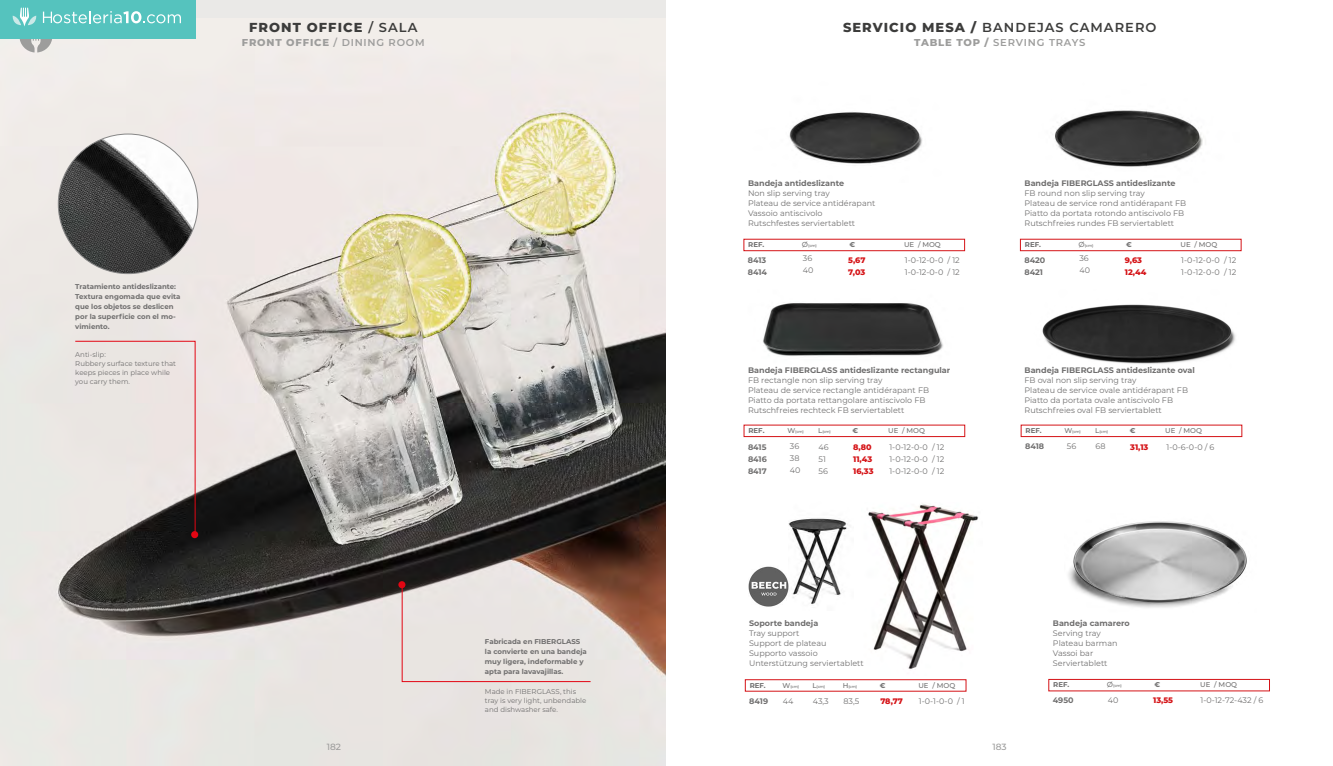
<style>
.page{position:relative;width:1333px;height:766px;background:#fff}
.page>*{position:absolute;margin:0;border:0;box-sizing:border-box;transform-origin:0 0}
.t1{font:600 13px "Montserrat";letter-spacing:.08em;color:#3c3c3b}
.t2{font:800 13px "Montserrat";letter-spacing:.08em;color:#3c3c3b}
.t3{font:800 10px "Montserrat";letter-spacing:.08em;color:#9d9d9c}
.t4{font:600 10px "Montserrat";letter-spacing:.08em;color:#9d9d9c}
.t5{font:500 9px "Montserrat";color:#9d9d9c}
.t6{font:9px "Montserrat";color:#706f6f}
.t7{font:8px/10px "Montserrat";color:#706f6f}
.t8{font:700 8px/12px "Montserrat";color:#706f6f}
.t9{font:800 8px/12px "Montserrat";color:#d51317}
.t10{font:700 7px/10px "Montserrat";color:#706f6f}
.t11{font:7px/9px "Montserrat";color:#706f6f}
.t12{font:500 7px "Montserrat";color:#706f6f}
.t13{font:500 4px "Montserrat";letter-spacing:-.05em;color:#706f6f}
.s1{font-weight:600}
.s2{font-weight:800}
.s3{font-size:7px}
</style>
<div class="page">
<img style="left:0;top:19px;width:665px;height:746px">
<svg style="left:75px;top:340px;width:121px;height:196px;background:#dcd3d1"></svg>
<div style="left:191px;top:531px;width:7px;height:7px;background:#e30613;border-radius:50%"></div>
<div style="left:398px;top:581px;width:7px;height:7px;background:#e30613;border-radius:50%"></div>
<div style="left:401px;top:583px;width:190px;height:99px;background:#e9e5e1"></div>
<img style="left:58px;top:134px;width:140px;height:139px;border-radius:70px">
<img style="left:1068px;top:521px;width:179px;height:87px">
<img style="left:868px;top:503px;width:111px;height:166px">
<img style="left:789px;top:112px;width:133px;height:52px">
<img style="left:763px;top:303px;width:180px;height:53px">
<img style="left:1055px;top:110px;width:148px;height:57px">
<img style="left:1042px;top:304px;width:194px;height:60px">
<div style="left:1048px;top:679px;width:221px;height:12px;border:1px solid #d51317"></div>
<div style="left:743px;top:239px;width:221px;height:12px;border:1px solid #d51317"></div>
<div style="left:1020px;top:239px;width:221px;height:12px;border:1px solid #d51317"></div>
<div style="left:745px;top:679px;width:221px;height:12px;border:1px solid #d51317"></div>
<img style="left:748px;top:566px;width:40px;height:41px">
<img style="left:788px;top:518px;width:60px;height:87px">
<div style="left:0;top:0;width:196px;height:38px;background:#55c3be"></div>
<svg style="left:12px;top:8px;width:169px;height:44px"></svg>
<p class="t10" style="left:75px;top:281px;width:107px">Tratamiento antideslizante:<br>Textura engomada que evita que los objetos se deslicen por la superficie con el mo&shy;vimiento.</p>
<p class="t11" style="left:75px;top:349px;width:102px">Anti-slip:<br>Rubbery surface texture that keeps pieces in place while you carry them.</p>
<h1 class="t2" style="left:249px;top:18px;width:170px">FRONT OFFICE <span class="s1">/ SALA</span></h1>
<p class="t3" style="left:242px;top:35px;width:184px">FRONT OFFICE <span class="s1">/ DINING ROOM</span></p>
<p class="t10" style="left:485px;top:635px;width:103px">Fabricada en FIBERGLASS la convierte en una bandeja muy ligera, indeformable y apta para lavavajillas.</p>
<p class="t11" style="left:485px;top:686px;width:103px">Made in FIBERGLASS, this tray is very light, unbendable and dishwasher safe.</p>
<h1 class="t1" style="left:843px;top:18px;width:315px"><span class="s2">SERVICIO MESA /</span> BANDEJAS CAMARERO</h1>
<p class="t4" style="left:914px;top:35px;width:173px"><span class="s2">TABLE TOP /</span> SERVING TRAYS</p>
<p class="t8" style="left:748px;top:177px;width:98px">Bandeja antideslizante</p>
<p class="t7" style="left:748px;top:188px;width:129px">Non slip serving tray<br>Plateau de service antidérapant<br>Vassoio antiscivolo<br>Rutschfestes serviertablett</p>
<p class="t8" style="left:1024px;top:177px;width:152px">Bandeja FIBERGLASS antideslizante</p>
<p class="t7" style="left:1024px;top:188px;width:163px">FB round non slip serving tray<br>Plateau de service rond antidérapant FB Piatto da portata rotondo antiscivolo FB Rutschfreies rundes FB serviertablett</p>
<p class="t10" style="left:748px;top:239px;width:18px">REF.</p>
<p class="t6" style="left:802px;top:238px;width:8px">Ø</p>
<p class="t13" style="left:808px;top:243px;width:10px">(cm)</p>
<p class="t10" style="left:849px;top:239px;width:7px">€</p>
<p class="t12" style="left:904px;top:240px;width:38px">UE / MOQ</p>
<p class="t10" style="left:1024px;top:239px;width:18px">REF.</p>
<p class="t6" style="left:1078px;top:238px;width:8px">Ø</p>
<p class="t13" style="left:1084px;top:243px;width:10px">(cm)</p>
<p class="t10" style="left:1125px;top:239px;width:7px">€</p>
<p class="t12" style="left:1180px;top:240px;width:38px">UE / MOQ</p>
<p class="t7" style="left:802px;top:251px;width:12px;line-height:12px">36<br>40</p>
<p class="t7" style="left:1079px;top:251px;width:12px;line-height:12px">36<br>40</p>
<p class="t7" style="left:904px;top:254px;width:56px;line-height:12px">1-0-12-0-0 / 12<br>1-0-12-0-0 / 12</p>
<p class="t7" style="left:1181px;top:254px;width:56px;line-height:12px">1-0-12-0-0 / 12<br>1-0-12-0-0 / 12</p>
<p class="t8" style="left:747px;top:254px;width:21px">8413<br>8414</p>
<p class="t8" style="left:1024px;top:254px;width:22px">8420<br>8421</p>
<p class="t9" style="left:848px;top:254px;width:19px">5,67<br>7,03</p>
<p class="t9" style="left:1124px;top:254px;width:23px">9,63<br>12,44</p>
<p class="t8" style="left:748px;top:364px;width:204px">Bandeja FIBERGLASS antideslizante rectangular</p>
<p class="t7" style="left:748px;top:375px;width:182px">FB rectangle non slip serving tray<br>Plateau de service rectangle antidérapant FB Piatto da portata rettangolare antiscivolo FB Rutschfreies rechteck FB serviertablett</p>
<p class="t8" style="left:1024px;top:364px;width:172px">Bandeja FIBERGLASS antideslizante oval</p>
<p class="t7" style="left:1024px;top:375px;width:165px">FB oval non slip serving tray<br>Plateau de service ovale antidérapant FB Piatto da portata ovale antiscivolo FB Rutschfreies oval FB serviertablett</p>
<p class="t10" style="left:748px;top:425px;width:18px">REF.</p>
<p class="t13" style="left:787px;top:429px;width:18px"><span class="s3">W</span>(cm)</p>
<p class="t13" style="left:818px;top:429px;width:14px"><span class="s3">L</span>(cm)</p>
<p class="t10" style="left:852px;top:425px;width:7px">€</p>
<p class="t12" style="left:888px;top:426px;width:38px">UE / MOQ</p>
<p class="t10" style="left:1025px;top:425px;width:18px">REF.</p>
<p class="t13" style="left:1064px;top:429px;width:18px"><span class="s3">W</span>(cm)</p>
<p class="t13" style="left:1095px;top:429px;width:14px"><span class="s3">L</span>(cm)</p>
<p class="t10" style="left:1129px;top:425px;width:7px">€</p>
<p class="t12" style="left:1165px;top:426px;width:38px">UE / MOQ</p>
<p class="t7" style="left:889px;top:440px;width:56px;line-height:12px;text-align:justify">1-0-12-0-0 / 12<br>1-0-12-0-0 / 12<br>1-0-12-0-0 / 12</p>
<p class="t7" style="left:1166px;top:441px;width:50px">1-0-6-0-0 / 6</p>
<p class="t8" style="left:748px;top:440px;width:20px;text-align:justify">8415<br>8416<br>8417</p>
<p class="t8" style="left:1025px;top:440px;width:21px">8418</p>
<p class="t7" style="left:789px;top:440px;width:12px;line-height:12px">36<br>38<br>40</p>
<p class="t7" style="left:1066px;top:441px;width:11px">56</p>
<p class="t7" style="left:818px;top:440px;width:12px;line-height:12px">46<br>51<br>56</p>
<p class="t7" style="left:1095px;top:441px;width:11px">68</p>
<p class="t9" style="left:853px;top:440px;width:22px">8,80<br>11,43<br>16,33</p>
<p class="t9" style="left:1130px;top:440px;width:20px">31,13</p>
<p class="t8" style="left:749px;top:616px;width:71px">Soporte bandeja</p>
<p class="t7" style="left:749px;top:628px;width:116px">Tray support<br>Support de plateau<br>Supporto vassoio<br>Unterstützung serviertablett</p>
<p class="t8" style="left:1052px;top:616px;width:78px">Bandeja camarero</p>
<p class="t7" style="left:1052px;top:628px;width:66px">Serving tray<br>Plateau barman<br>Vassoi bar<br>Serviertablett</p>
<p class="t10" style="left:749px;top:680px;width:18px">REF.</p>
<p class="t13" style="left:782px;top:683px;width:18px"><span class="s3">W</span>(cm)</p>
<p class="t13" style="left:812px;top:683px;width:14px"><span class="s3">L</span>(cm)</p>
<p class="t13" style="left:842px;top:683px;width:16px"><span class="s3">H</span>(cm)</p>
<p class="t10" style="left:879px;top:680px;width:7px">€</p>
<p class="t12" style="left:918px;top:680px;width:38px">UE / MOQ</p>
<p class="t7" style="left:843px;top:695px;width:17px">83,5</p>
<p class="t7" style="left:918px;top:695px;width:47px">1-0-1-0-0 / 1</p>
<p class="t8" style="left:749px;top:694px;width:20px">8419</p>
<p class="t9" style="left:880px;top:694px;width:24px">78,77</p>
<p class="t7" style="left:782px;top:695px;width:12px">44</p>
<p class="t7" style="left:812px;top:695px;width:17px">43,3</p>
<p class="t10" style="left:1053px;top:679px;width:18px">REF.</p>
<p class="t6" style="left:1106px;top:678px;width:8px">Ø</p>
<p class="t13" style="left:1113px;top:683px;width:10px">(cm)</p>
<p class="t10" style="left:1154px;top:679px;width:7px">€</p>
<p class="t12" style="left:1200px;top:680px;width:38px">UE / MOQ</p>
<p class="t8" style="left:1052px;top:694px;width:22px">4950</p>
<p class="t7" style="left:1107px;top:694px;width:12px">40</p>
<p class="t9" style="left:1153px;top:694px;width:21px">13,55</p>
<p class="t7" style="left:1200px;top:695px;width:64px">1-0-12-72-432 / 6</p>
<p class="t5" style="left:326px;top:740px;width:16px">182</p>
<p class="t5" style="left:992px;top:740px;width:16px">183</p>
</div>
